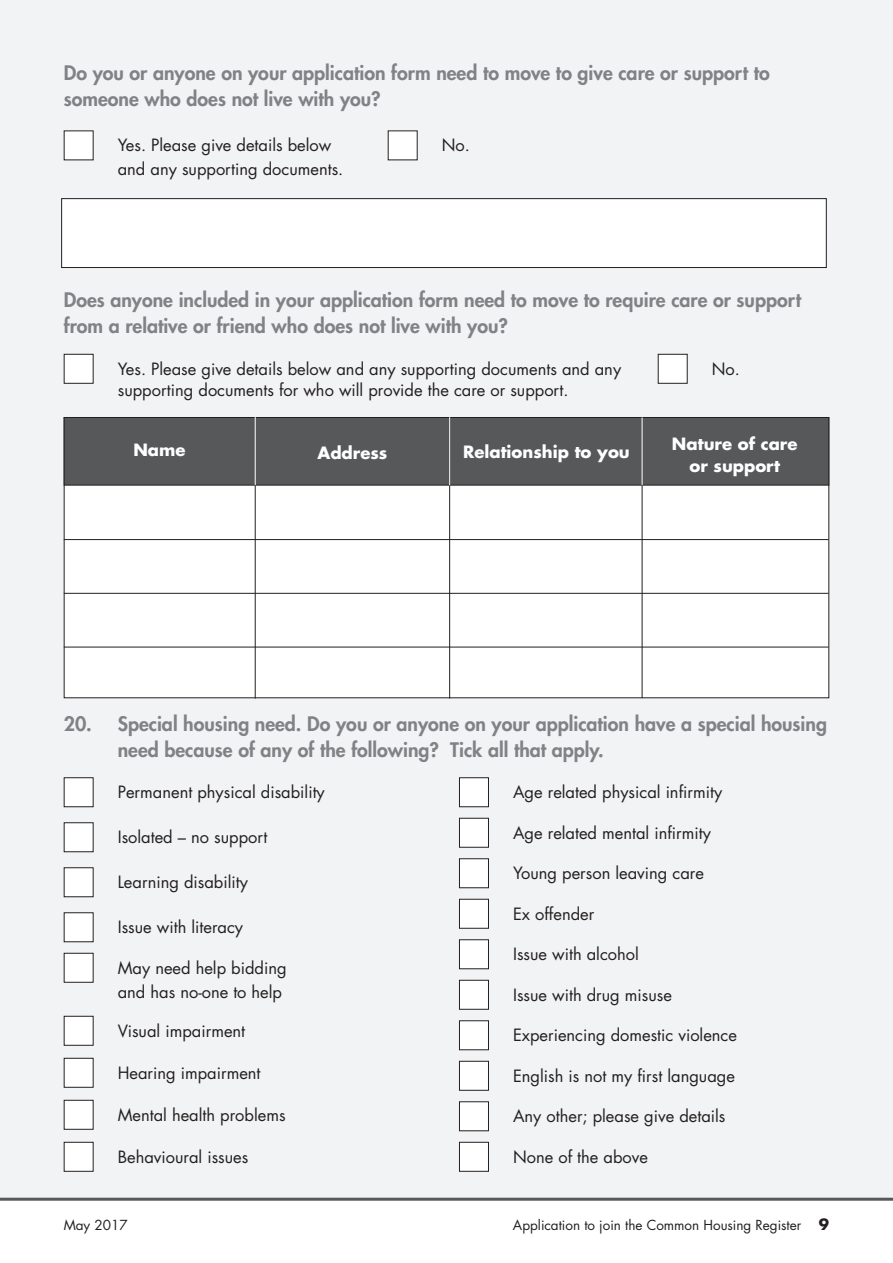
<style>
.page{position:relative;width:893px;height:1263px;background:#fff}
.page>*{position:absolute;margin:0;border:0;box-sizing:border-box;transform-origin:0 0}
.t1{font:800 19.5px/26px "Futura";color:#808285}
.t2{font:16.5px/24px "Futura";color:#231f20}
.t3{font:700 16.5px/21.6px "Futura";color:#fff;text-align:center}
.t4{font:13.5px "Futura";color:#231f20}
.s1{font-weight:700;font-size:15px}
</style>
<div class="page">
<div style="left:0;top:0;width:893px;height:1198px;background:#f2f3f4"></div>
<div style="left:388px;top:131px;width:29px;height:29px;background:#fff"></div>
<div style="left:64px;top:131px;width:29px;height:29px;background:#fff"></div>
<div style="left:658px;top:354px;width:29px;height:29px;background:#fff"></div>
<div style="left:658px;top:354px;width:30px;height:30px;border:1px solid #231f20"></div>
<div style="left:64px;top:354px;width:29px;height:29px;background:#fff"></div>
<div style="left:64px;top:354px;width:30px;height:30px;border:1px solid #231f20"></div>
<hr style="left:0;top:1198px;width:893px;height:3px;background:#57585a">
<div style="left:64px;top:417px;width:765px;height:281px;background:#fff"></div>
<div style="left:64px;top:417px;width:765px;height:68px;background:#57585a"></div>
<div style="left:64px;top:417px;width:765px;height:68px;border:1px solid #231f20"></div>
<hr style="left:64px;top:539px;width:765px;height:1px;background:#231f20">
<hr style="left:64px;top:593px;width:765px;height:1px;background:#231f20">
<hr style="left:64px;top:647px;width:765px;height:1px;background:#231f20">
<hr style="left:255px;top:485px;width:1px;height:213px;background:#231f20">
<hr style="left:255px;top:417px;width:1px;height:68px;background:#fff">
<hr style="left:449px;top:419px;width:1px;height:279px;background:#231f20">
<hr style="left:449px;top:417px;width:1px;height:68px;background:#fff">
<hr style="left:642px;top:485px;width:1px;height:213px;background:#231f20">
<hr style="left:642px;top:417px;width:1px;height:68px;background:#fff">
<div style="left:62px;top:199px;width:764px;height:68px;background:#fff"></div>
<div style="left:61px;top:198px;width:766px;height:70px;border:1px solid #231f20"></div>
<div style="left:459px;top:1142px;width:29px;height:29px;background:#fff"></div>
<div style="left:459px;top:1142px;width:30px;height:30px;border:1px solid #231f20"></div>
<div style="left:459px;top:1102px;width:29px;height:29px;background:#fff"></div>
<div style="left:459px;top:1101px;width:30px;height:30px;border:1px solid #231f20"></div>
<div style="left:459px;top:1061px;width:29px;height:29px;background:#fff"></div>
<div style="left:459px;top:1061px;width:30px;height:30px;border:1px solid #231f20"></div>
<div style="left:459px;top:1021px;width:29px;height:29px;background:#fff"></div>
<div style="left:459px;top:1020px;width:30px;height:30px;border:1px solid #231f20"></div>
<div style="left:459px;top:980px;width:29px;height:29px;background:#fff"></div>
<div style="left:459px;top:980px;width:30px;height:30px;border:1px solid #231f20"></div>
<div style="left:459px;top:940px;width:29px;height:29px;background:#fff"></div>
<div style="left:459px;top:939px;width:30px;height:30px;border:1px solid #231f20"></div>
<div style="left:459px;top:899px;width:29px;height:29px;background:#fff"></div>
<div style="left:459px;top:899px;width:30px;height:30px;border:1px solid #231f20"></div>
<div style="left:459px;top:859px;width:29px;height:29px;background:#fff"></div>
<div style="left:459px;top:858px;width:30px;height:30px;border:1px solid #231f20"></div>
<div style="left:459px;top:818px;width:29px;height:29px;background:#fff"></div>
<div style="left:459px;top:818px;width:30px;height:30px;border:1px solid #231f20"></div>
<div style="left:459px;top:778px;width:29px;height:29px;background:#fff"></div>
<div style="left:459px;top:777px;width:30px;height:30px;border:1px solid #231f20"></div>
<div style="left:64px;top:1142px;width:29px;height:29px;background:#fff"></div>
<div style="left:64px;top:1142px;width:30px;height:30px;border:1px solid #231f20"></div>
<div style="left:64px;top:1100px;width:29px;height:29px;background:#fff"></div>
<div style="left:64px;top:1100px;width:30px;height:30px;border:1px solid #231f20"></div>
<div style="left:64px;top:1058px;width:29px;height:29px;background:#fff"></div>
<div style="left:64px;top:1058px;width:30px;height:30px;border:1px solid #231f20"></div>
<div style="left:64px;top:1016px;width:29px;height:29px;background:#fff"></div>
<div style="left:64px;top:1016px;width:30px;height:30px;border:1px solid #231f20"></div>
<div style="left:64px;top:953px;width:29px;height:29px;background:#fff"></div>
<div style="left:64px;top:953px;width:30px;height:30px;border:1px solid #231f20"></div>
<div style="left:64px;top:913px;width:29px;height:29px;background:#fff"></div>
<div style="left:64px;top:868px;width:29px;height:29px;background:#fff"></div>
<div style="left:64px;top:867px;width:30px;height:30px;border:1px solid #231f20"></div>
<div style="left:64px;top:823px;width:29px;height:29px;background:#fff"></div>
<div style="left:64px;top:822px;width:30px;height:30px;border:1px solid #231f20"></div>
<div style="left:64px;top:778px;width:29px;height:29px;background:#fff"></div>
<div style="left:64px;top:777px;width:30px;height:30px;border:1px solid #231f20"></div>
<p class="t1" style="left:64px;top:62px;width:707px">Do you or anyone on your application form need to move to give care or support to someone who does not live with you?</p>
<p class="t2" style="left:118px;top:135px;width:215px">Yes. Please give details below</p>
<p class="t2" style="left:442px;top:135px;width:30px">No.</p>
<p class="t2" style="left:118px;top:159px;width:227px">and any supporting documents.</p>
<p class="t1" style="left:64px;top:288px;width:739px">Does anyone included in your application form need to move to require care or support from a relative or friend who does not live with you?</p>
<p class="t2" style="left:118px;top:358px;width:505px">Yes. Please give details below and any supporting documents and any</p>
<p class="t2" style="left:712px;top:358px;width:30px">No.</p>
<p class="t2" style="left:118px;top:379px;width:452px">supporting documents for who will provide the care or support.</p>
<p class="t3" style="left:133px;top:440px;width:54px">Name</p>
<p class="t3" style="left:317px;top:443px;width:71px">Address</p>
<p class="t3" style="left:463px;top:442px;width:168px">Relationship to you</p>
<p class="t3" style="left:672px;top:434px;width:127px">Nature of care or support</p>
<p class="t1" style="left:118px;top:712px;width:711px;text-indent:-54px">20. Special housing need. Do you or anyone on your application have a special housing need because of any of the following? Tick all that apply.</p>
<p class="t2" style="left:118px;top:781px;width:209px">Permanent physical disability</p>
<p class="t2" style="left:118px;top:826px;width:151px">Isolated – no support</p>
<p class="t2" style="left:118px;top:871px;width:132px">Learning disability</p>
<p class="t2" style="left:118px;top:916px;width:127px">Issue with literacy</p>
<p class="t2" style="left:118px;top:957px;width:170px">May need help bidding and has no-one to help</p>
<p class="t2" style="left:118px;top:1020px;width:129px">Visual impairment</p>
<p class="t2" style="left:118px;top:1062px;width:144px">Hearing impairment</p>
<p class="t2" style="left:118px;top:1104px;width:169px">Mental health problems</p>
<p class="t2" style="left:118px;top:1146px;width:132px">Behavioural issues</p>
<p class="t2" style="left:513px;top:781px;width:211px">Age related physical infirmity</p>
<p class="t2" style="left:513px;top:822px;width:199px">Age related mental infirmity</p>
<p class="t2" style="left:513px;top:862px;width:192px">Young person leaving care</p>
<p class="t2" style="left:513px;top:903px;width:83px">Ex offender</p>
<p class="t2" style="left:513px;top:943px;width:127px">Issue with alcohol</p>
<p class="t2" style="left:513px;top:984px;width:160px">Issue with drug misuse</p>
<p class="t2" style="left:513px;top:1024px;width:225px">Experiencing domestic violence</p>
<p class="t2" style="left:513px;top:1065px;width:223px">English is not my first language</p>
<p class="t2" style="left:513px;top:1105px;width:214px">Any other; please give details</p>
<p class="t2" style="left:513px;top:1146px;width:136px">None of the above</p>
<p class="t4" style="left:64px;top:1219px;width:65px">May 2017</p>
<p class="t4" style="left:513px;top:1219px;width:318px">Application to join the Common Housing Register <span class="s1">9</span></p>
</div>
